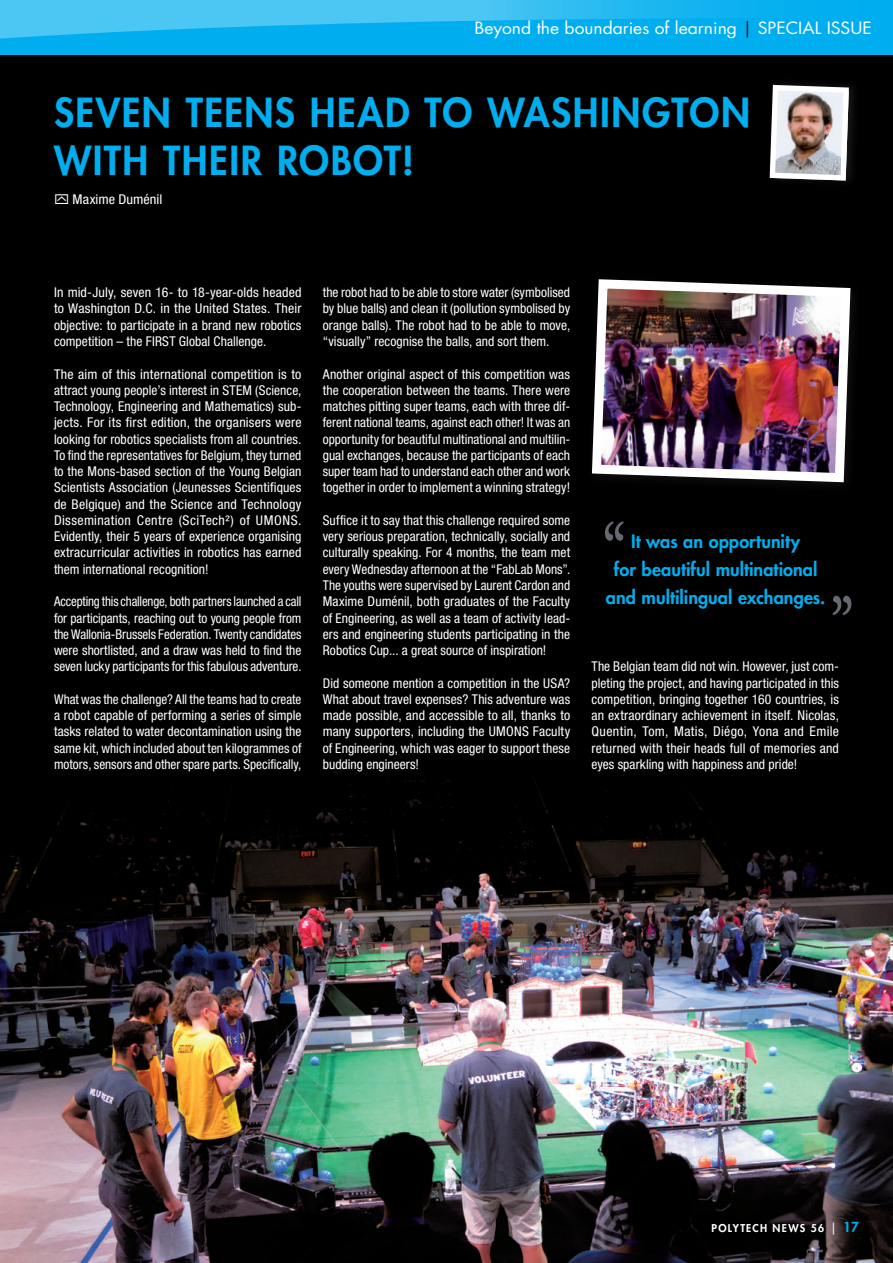
<style>
.page{position:relative;width:893px;height:1263px;background:#fff}
.page>*{position:absolute;margin:0;border:0;box-sizing:border-box;transform-origin:0 0}
.t1{font:800 39px/48.2px "Futura Std";letter-spacing:.04em;color:#00aeef}
.t2{font:800 18px/27.9px "Futura Std";letter-spacing:.005em;color:#00aeef;text-align:center}
.t3{font:16.5px "Futura Std";color:#fff;scale:1.06 1}
.t4{font:condensed 13.5px/16.2px "Helvetica Neue LT Std";letter-spacing:.005em;color:#fff;text-align:justify}
.t5{font:condensed 13.5px/16.2px "Helvetica Neue LT Std";letter-spacing:.005em;color:#fff;text-align:justify;scale:.95 1}
.t6{font:condensed 13.5px "Helvetica Neue LT Std";letter-spacing:.005em;color:#fff;scale:1.06 1}
.t7{font:800 10.5px "Futura Std";letter-spacing:.12em;color:#fff}
.s1{color:#231f20}
.s2{font-weight:400;font-size:12px}
.s3{font-size:13.5px;color:#00aeef}
</style>
<div class="page">
<div style="left:0;top:16px;width:893px;height:1247px;background:#000"></div>
<img style="left:0;top:758px;width:893px;height:505px">
<div style="left:766px;top:77px;width:95px;height:111px;background:#231f20;opacity:.75"></div>
<img style="left:772px;top:91px;width:77px;height:90px">
<div style="left:770px;top:85px;width:79px;height:95px;border:5px solid #fff;border-radius:3px"></div>
<img style="left:592px;top:279px;width:260px;height:205px">
<svg style="left:605px;top:521px;width:19px;height:20px"></svg>
<svg style="left:833px;top:596px;width:18px;height:19px"></svg>
<div style="left:0;top:0;width:893px;height:54px;background:#00aeef"></div>
<svg style="left:0;top:0;width:751px;height:39px"></svg>
<p class="t3" style="left:474px;top:18px;width:376px">Beyond the boundaries of learning <span class="s1">|</span> SPECIAL ISSUE</p>
<h1 class="t1" style="left:54px;top:88px;width:698px">SEVEN TEENS HEAD TO WASHINGTON<br>WITH THEIR ROBOT!</h1>
<p class="t6" style="left:73px;top:191px;width:86px">Maxime Duménil</p>
<p class="t4" style="left:54px;top:284px;width:249px">In mid-July, seven 16- to 18-year-olds headed to Washington D.C. in the United States. Their objective: to participate in a brand new robotics competition – the FIRST Global Challenge.</p>
<p class="t4" style="left:54px;top:366px;width:249px">The aim of this international competition is to attract young people’s interest in STEM (Science, Technology, Engineering and Mathematics) sub&shy;jects. For its first edition, the organisers were looking for robotics specialists from all countries.<br>To find the representatives for Belgium, they turned to the Mons-based section of the Young Belgian Scientists Association (Jeunesses Scientifiques de Belgique) and the Science and Technology Dissemination Centre (SciTech²) of UMONS.<br>Evidently, their 5 years of experience organising extracurricular activities in robotics has earned them international recognition!</p>
<p class="t5" style="left:54px;top:593px;width:262px">Accepting this challenge, both partners launched a call for participants, reaching out to young people from the Wallonia-Brussels Federation. Twenty candidates were shortlisted, and a draw was held to find the seven lucky participants for this fabulous adventure.</p>
<p class="t4" style="left:54px;top:691px;width:249px">What was the challenge? All the teams had to create a robot capable of performing a series of simple tasks related to water decontamination using the same kit, which included about ten kilogrammes of motors, sensors and other spare parts. Specifically,</p>
<p class="t4" style="left:323px;top:284px;width:249px">the robot had to be able to store water (symbolised by blue balls) and clean it (pollution symbolised by orange balls). The robot had to be able to move, “visually” recognise the balls, and sort them.</p>
<p class="t4" style="left:323px;top:366px;width:249px">Another original aspect of this competition was the cooperation between the teams. There were matches pitting super teams, each with three dif&shy;ferent national teams, against each other! It was an opportunity for beautiful multinational and multilin&shy;gual exchanges, because the participants of each super team had to understand each other and work together in order to implement a winning strategy!</p>
<p class="t4" style="left:323px;top:512px;width:249px">Suffice it to say that this challenge required some very serious preparation, technically, socially and culturally speaking. For 4 months, the team met every Wednesday afternoon at the “FabLab Mons”.<br>The youths were supervised by Laurent Cardon and Maxime Duménil, both graduates of the Faculty of Engineering, as well as a team of activity lead&shy;ers and engineering students participating in the Robotics Cup... a great source of inspiration!</p>
<p class="t4" style="left:323px;top:675px;width:249px">Did someone mention a competition in the USA?<br>What about travel expenses? This adventure was made possible, and accessible to all, thanks to many supporters, including the UMONS Faculty of Engineering, which was eager to support these budding engineers!</p>
<h2 class="t2" style="left:606px;top:528px;width:221px">It was an opportunity<br>for beautiful multinational and multilingual exchanges.</h2>
<p class="t4" style="left:591px;top:658px;width:249px">The Belgian team did not win. However, just com&shy;pleting the project, and having participated in this competition, bringing together 160 countries, is an extraordinary achievement in itself. Nicolas, Quentin, Tom, Matis, Diégo, Yona and Emile returned with their heads full of memories and eyes sparkling with happiness and pride!</p>
<p class="t7" style="left:711px;top:1221px;width:149px">POLYTECH NEWS 56 <span class="s2">|</span> <span class="s3">17</span></p>
</div>
